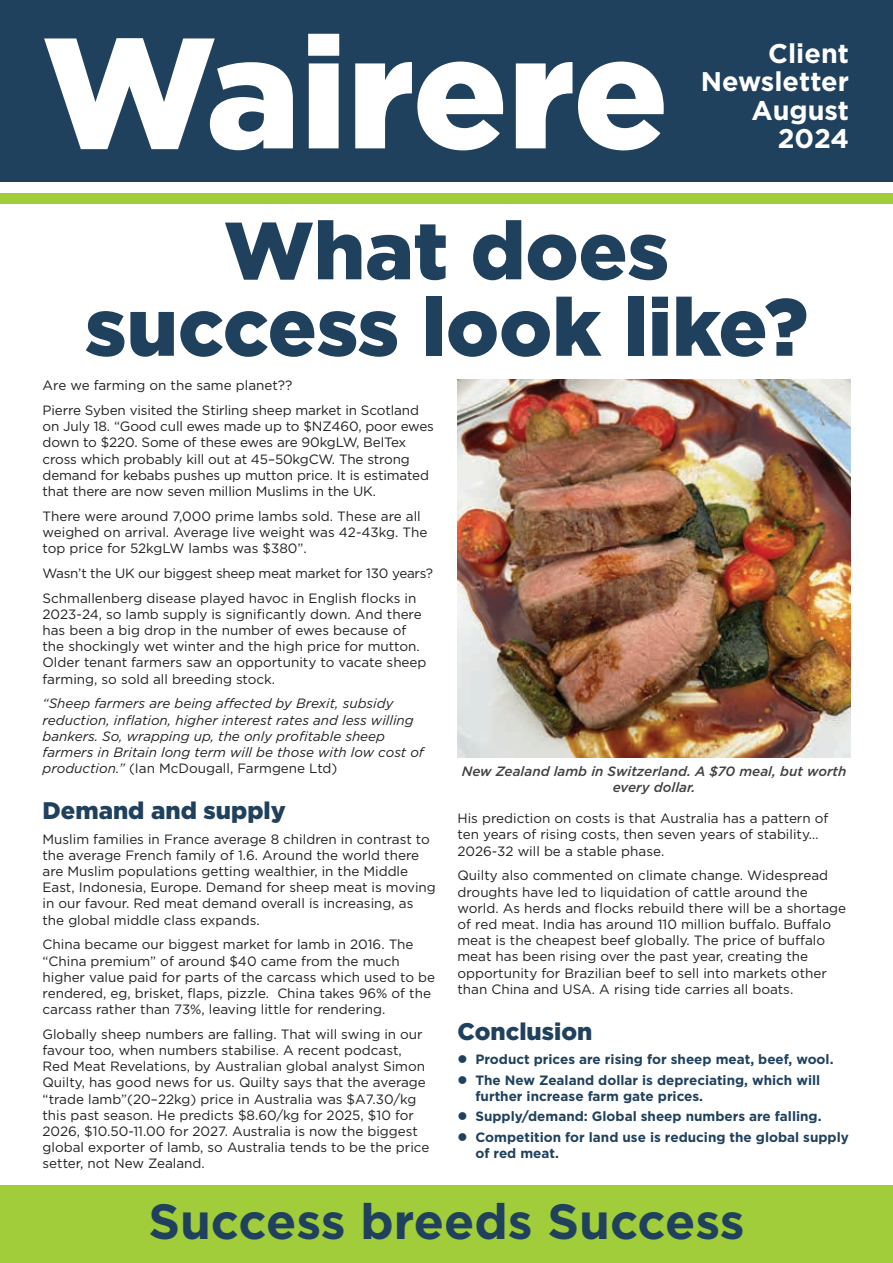
<style>
.page{position:relative;width:893px;height:1263px;background:#fff}
.page>*{position:absolute;margin:0;border:0;box-sizing:border-box;transform-origin:0 0}
.t1{font:900 81px/76.5px "Gotham";color:#20415d;text-align:center}
.t2{font:700 49.5px "Gotham";color:#20415d}
.t3{font:700 27px/28.5px "Gotham";color:#fff;text-align:right}
.t4{font:900 24px "Gotham";color:#20415d}
.t5{font:13.5px/16.2px "Gotham";color:#231f20}
.t6{font:italic 13.5px/16.2px "Gotham";color:#231f20}
.t7{font:700 13.5px/20.4px "Gotham";color:#20415d}
.t8{font:13.5px/24.8px "Gotham";letter-spacing:-.02em;color:#231f20}
.t9{font:italic 500 13.5px/16.2px "Gotham";color:#414142;text-align:center}
.s1{font-style:normal}
</style>
<div class="page">
<div style="left:0;top:1185px;width:893px;height:78px;background:#a1cd3a"></div>
<div style="left:0;top:0;width:893px;height:182px;background:#20415d"></div>
<div style="left:0;top:193px;width:893px;height:11px;background:#a1cd3a"></div>
<svg style="left:44px;top:34px;width:620px;height:116px"></svg>
<img style="left:457px;top:379px;width:394px;height:378px">
<h3 class="t3" style="left:701px;top:39px;width:150px">Client<br>Newsletter<br>August<br>2024</h3>
<h1 class="t1" style="left:85px;top:212px;width:724px">What does success look like?</h1>
<p class="t5" style="left:43px;top:373px;width:378px;line-height:24.8px">Are we farming on the same planet??<br>Pierre Syben visited the Stirling sheep market in Scotland</p>
<p class="t5" style="left:43px;top:418px;width:393px">on July 18. “Good cull ewes made up to $NZ460, poor ewes down to $220. Some of these ewes are 90kgLW, BelTex cross which probably kill out at 45–50kgCW. The strong demand for kebabs pushes up mutton price. It is estimated that there are now seven million Muslims in the UK.</p>
<p class="t5" style="left:43px;top:508px;width:386px">There were around 7,000 prime lambs sold. These are all weighed on arrival. Average live weight was 42-43kg. The top price for 52kgLW lambs was $380”.</p>
<p class="t8" style="left:43px;top:560px;width:392px">Wasn’t the UK our biggest sheep meat market for 130 years?<br>Schmallenberg disease played havoc in English flocks in</p>
<p class="t5" style="left:43px;top:606px;width:386px">2023-24, so lamb supply is significantly down. And there has been a big drop in the number of ewes because of the shockingly wet winter and the high price for mutton.<br>Older tenant farmers saw an opportunity to vacate sheep farming, so sold all breeding stock.</p>
<p class="t6" style="left:43px;top:695px;width:383px">“Sheep farmers are being affected by Brexit, subsidy reduction, inflation, higher interest rates and less willing bankers. So, wrapping up, the only profitable sheep farmers in Britain long term will be those with low cost of production.” <span class="s1">(Ian McDougall, Farmgene Ltd)</span></p>
<h3 class="t4" style="left:43px;top:794px;width:245px">Demand and supply</h3>
<p class="t5" style="left:43px;top:830px;width:395px">Muslim families in France average 8 children in contrast to the average French family of 1.6. Around the world there are Muslim populations getting wealthier, in the Middle East, Indonesia, Europe. Demand for sheep meat is moving in our favour. Red meat demand overall is increasing, as the global middle class expands.</p>
<p class="t5" style="left:43px;top:936px;width:394px">China became our biggest market for lamb in 2016. The “China premium” of around $40 came from the much higher value paid for parts of the carcass which used to be rendered, eg, brisket, flaps, pizzle. China takes 96% of the carcass rather than 73%, leaving little for rendering.</p>
<p class="t5" style="left:43px;top:1026px;width:388px">Globally sheep numbers are falling. That will swing in our favour too, when numbers stabilise. A recent podcast, Red Meat Revelations, by Australian global analyst Simon Quilty, has good news for us. Quilty says that the average “trade lamb”(20–22kg) price in Australia was $A7.30/kg this past season. He predicts $8.60/kg for 2025, $10 for 2026, $10.50-11.00 for 2027. Australia is now the biggest global exporter of lamb, so Australia tends to be the price setter, not New Zealand.</p>
<p class="t9" style="left:462px;top:763px;width:386px">New Zealand lamb in Switzerland. A $70 meal, but worth every dollar.</p>
<p class="t5" style="left:457px;top:810px;width:372px">His prediction on costs is that Australia has a pattern of ten years of rising costs, then seven years of stability…<br>2026-32 will be a stable phase.</p>
<p class="t5" style="left:457px;top:867px;width:390px">Quilty also commented on climate change. Widespread droughts have led to liquidation of cattle around the world. As herds and flocks rebuild there will be a shortage of red meat. India has around 110 million buffalo. Buffalo meat is the cheapest beef globally. The price of buffalo meat has been rising over the past year, creating the opportunity for Brazilian beef to sell into markets other than China and USA. A rising tide carries all boats.</p>
<h3 class="t4" style="left:457px;top:1014px;width:136px">Conclusion</h3>
<p class="t7" style="left:475px;top:1049px;width:360px">Product prices are rising for sheep meat, beef, wool.<br>The New Zealand dollar is depreciating, which will</p>
<p class="t7" style="left:475px;top:1086px;width:375px">further increase farm gate prices.<br>Supply/demand: Global sheep numbers are falling.<br>Competition for land use is reducing the global supply</p>
<p class="t7" style="left:475px;top:1143px;width:85px">of red meat.</p>
<h2 class="t2" style="left:148px;top:1189px;width:598px">Success breeds Success</h2>
</div>
